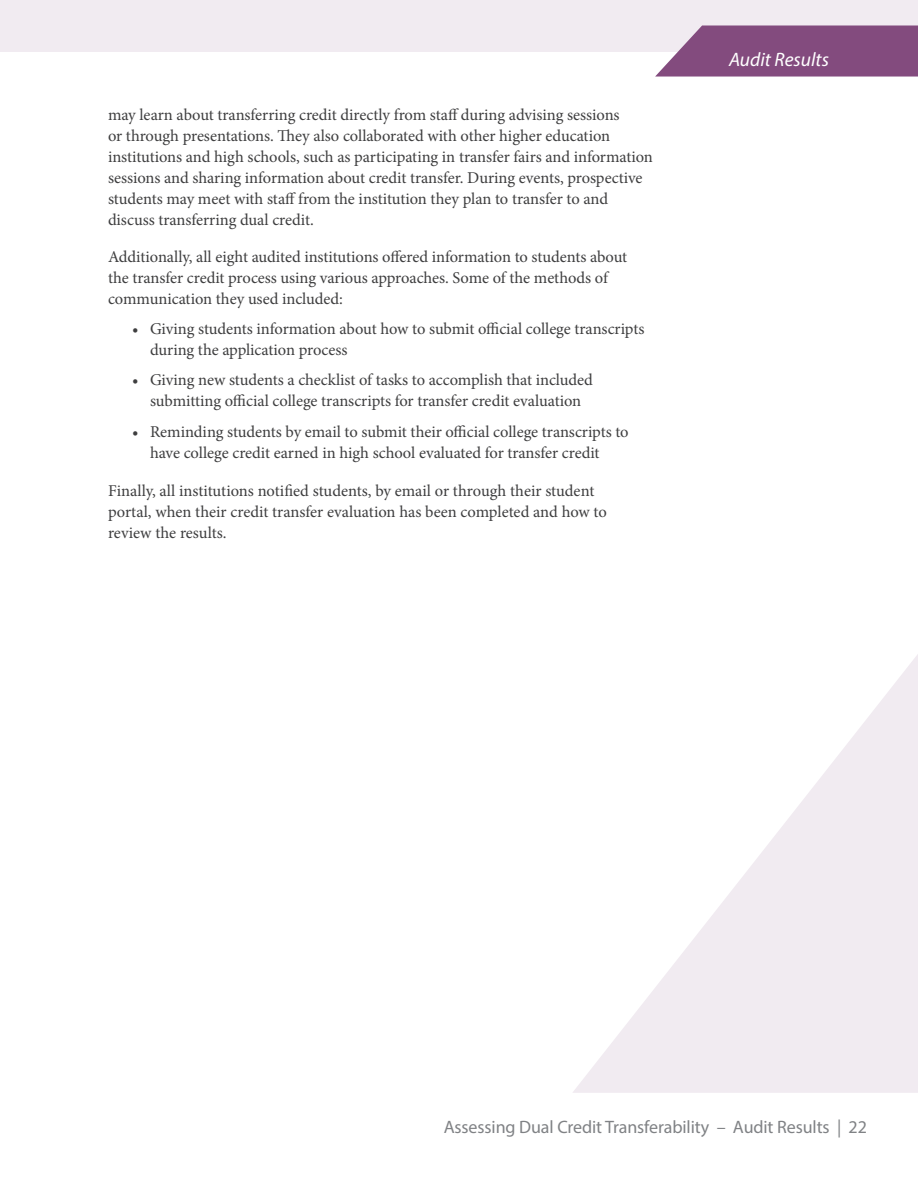
<style>
.page{position:relative;width:918px;height:1188px;background:#fff}
.page>*{position:absolute;margin:0;border:0;box-sizing:border-box;transform-origin:0 0}
.t1{font:italic 19.5px "Myriad Pro";color:#fff}
.t2{font:18px "Myriad Pro";letter-spacing:-.005em;color:#808285}
.t3{font:16.5px/21px "Minion Pro";letter-spacing:-.005em;color:#3e3e3f}
</style>
<div class="page">
<div style="left:0;top:0;width:918px;height:51px;background:#f1ebf1"></div>
<svg style="left:655px;top:26px;width:263px;height:51px"></svg>
<svg style="left:573px;top:654px;width:345px;height:439px;fill:#f4eff4"></svg>
<p class="t3" style="left:108px;top:104px;width:546px">may learn about transferring credit directly from staff during advising sessions<br>or through presentations. They also collaborated with other higher education institutions and high schools, such as participating in transfer fairs and information sessions and sharing information about credit transfer. During events, prospective students may meet with staff from the institution they plan to transfer to and discuss transferring dual credit.</p>
<p class="t3" style="left:108px;top:247px;width:521px">Additionally, all eight audited institutions offered information to students about the transfer credit process using various approaches. Some of the methods of communication they used included:</p>
<p class="t3" style="left:150px;top:318px;width:496px;text-indent:-18px">• Giving students information about how to submit official college transcripts during the application process</p>
<p class="t3" style="left:132px;top:370px;width:462px;text-align:center">• Giving new students a checklist of tasks to accomplish that included submitting official college transcripts for transfer credit evaluation</p>
<p class="t3" style="left:150px;top:422px;width:480px;text-indent:-18px">• Reminding students by email to submit their official college transcripts to have college credit earned in high school evaluated for transfer credit</p>
<p class="t3" style="left:108px;top:481px;width:500px">Finally, all institutions notified students, by email or through their student portal, when their credit transfer evaluation has been completed and how to review the results.</p>
<p class="t1" style="left:729px;top:47px;width:102px">Audit Results</p>
<p class="t2" style="left:444px;top:1116px;width:425px">Assessing Dual Credit Transferability – Audit Results | 22</p>
</div>
